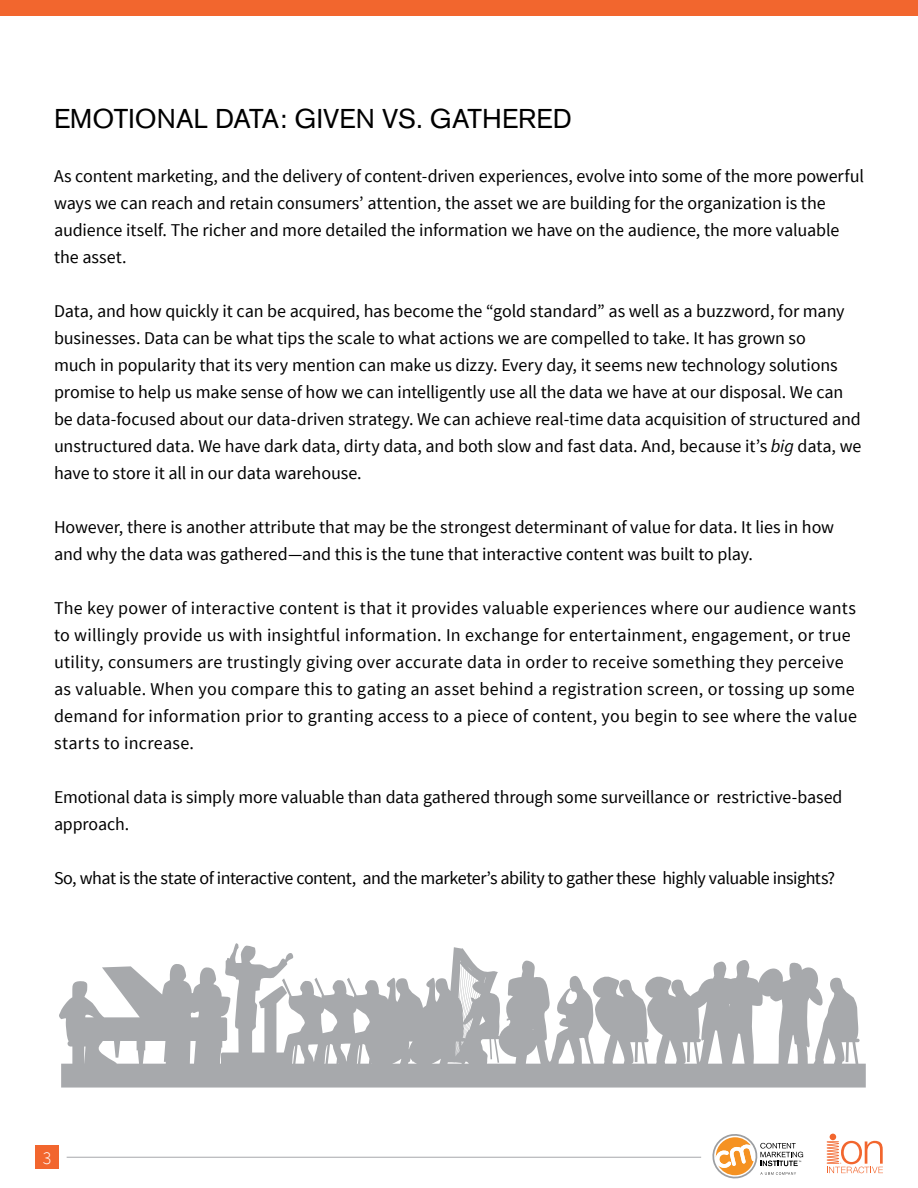
<style>
.page{position:relative;width:918px;height:1188px;background:#fff}
.page>*{position:absolute;margin:0;border:0;box-sizing:border-box;transform-origin:0 0}
.t1{font:27px "Akzidenz Grotesk BE";letter-spacing:.005em;color:#000}
.t2{font:18px/27px "Source Sans Pro";letter-spacing:-.005em;color:#000}
.t3{font:18px/27px "Source Sans Pro";letter-spacing:.015em;color:#000}
.t4{font:18px "Source Sans Pro";letter-spacing:-.025em;color:#000}
.t5{font:300 18px "Source Sans Pro";color:#fff}
.s1{font-style:italic}
</style>
<div class="page">
<svg style="left:827px;top:1134px;width:56px;height:39px"></svg>
<hr style="left:67px;top:1157px;width:634px;height:1px;background:#a6a8ab">
<div style="left:35px;top:1145px;width:24px;height:24px;background:#f2662e"></div>
<div style="left:0;top:0;width:918px;height:15px;background:#f2662e"></div>
<svg style="left:712px;top:1134px;width:91px;height:44px"></svg>
<svg style="left:59px;top:943px;width:807px;height:145px;fill:#a7a9ac"></svg>
<h1 class="t1" style="left:54px;top:103px;width:519px">EMOTIONAL DATA: GIVEN VS. GATHERED</h1>
<p class="t2" style="left:54px;top:163px;width:811px">As content marketing, and the delivery of content-driven experiences, evolve into some of the more powerful ways we can reach and retain consumers’ attention, the asset we are building for the organization is the audience itself. The richer and more detailed the information we have on the audience, the more valuable the asset.</p>
<p class="t2" style="left:54px;top:298px;width:809px">Data, and how quickly it can be acquired, has become the “gold standard” as well as a buzzword, for many businesses. Data can be what tips the scale to what actions we are compelled to take. It has grown so<br>much in popularity that its very mention can make us dizzy. Every day, it seems new technology solutions promise to help us make sense of how we can intelligently use all the data we have at our disposal. We can be data-focused about our data-driven strategy. We can achieve real-time data acquisition of structured and unstructured data. We have dark data, dirty data, and both slow and fast data. And, because it’s <span class="s1">big</span> data, we have to store it all in our data warehouse.</p>
<p class="t2" style="left:54px;top:514px;width:782px">However, there is another attribute that may be the strongest determinant of value for data. It lies in how and why the data was gathered—and this is the tune that interactive content was built to play.</p>
<p class="t3" style="left:54px;top:595px;width:805px">The key power of interactive content is that it provides valuable experiences where our audience wants to willingly provide us with insightful information. In exchange for entertainment, engagement, or true utility, consumers are trustingly giving over accurate data in order to receive something they perceive as valuable. When you compare this to gating an asset behind a registration screen, or tossing up some demand for information prior to granting access to a piece of content, you begin to see where the value starts to increase.</p>
<p class="t2" style="left:54px;top:784px;width:790px">Emotional data is simply more valuable than data gathered through some surveillance or restrictive-based approach.</p>
<p class="t4" style="left:54px;top:867px;width:783px">So, what is the state of interactive content, and the marketer’s ability to gather these highly valuable insights?</p>
<p class="t5" style="left:43px;top:1147px;width:10px">3</p>
</div>
